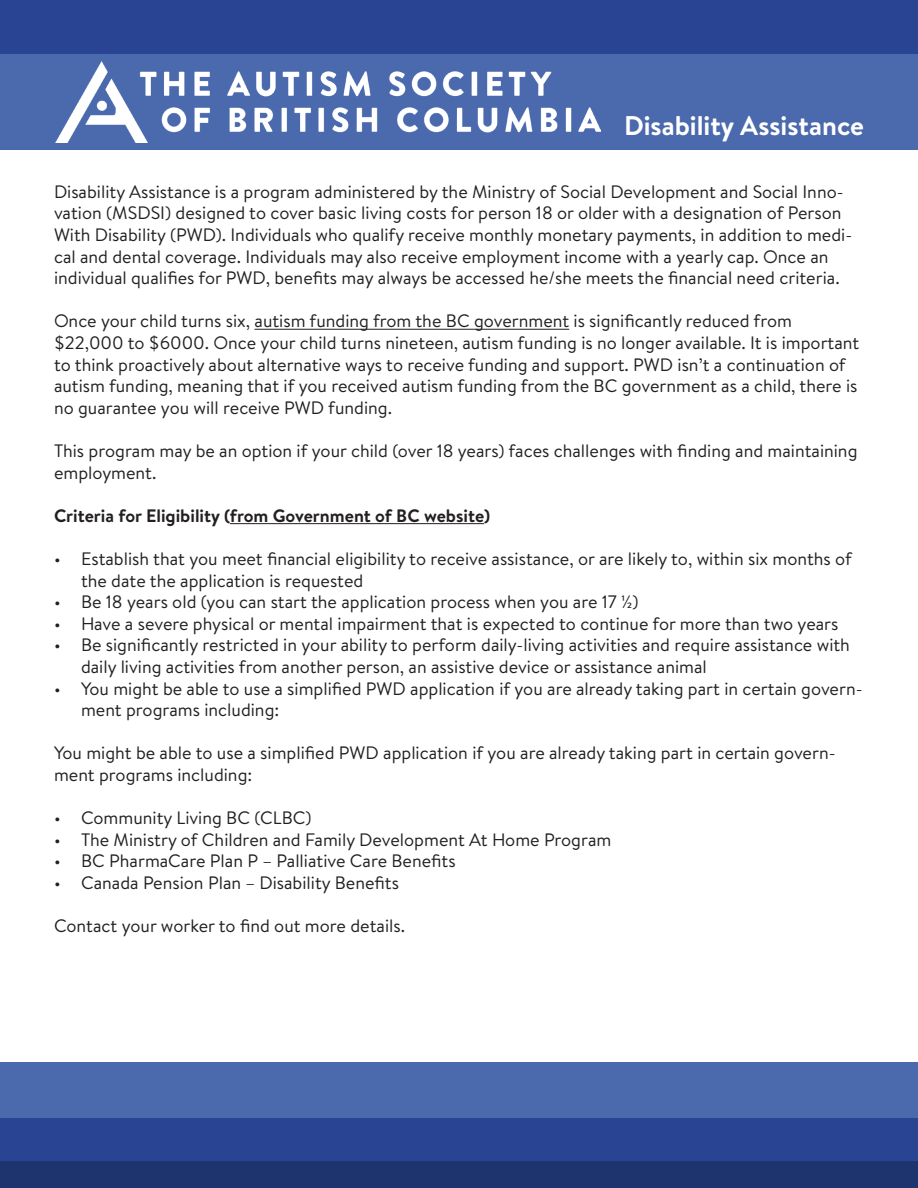
<style>
.page{position:relative;width:918px;height:1188px;background:#fff}
.page>*{position:absolute;margin:0;border:0;box-sizing:border-box;transform-origin:0 0}
.t1{font:700 27px "Brandon Text";color:#fff}
.t2{font:18px/21.6px "Brandon Text";color:#231f20}
.t3{font:700 18px "Brandon Text";color:#231f20}
</style>
<div class="page">
<div style="left:0;top:1161px;width:918px;height:27px;background:#1e346e"></div>
<div style="left:0;top:54px;width:918px;height:96px;background:#4b69ad"></div>
<div style="left:0;top:1118px;width:918px;height:43px;background:#284493"></div>
<div style="left:0;top:1062px;width:918px;height:56px;background:#4b69ad"></div>
<div style="left:0;top:0;width:918px;height:54px;background:#284493"></div>
<img style="left:56px;top:62px;width:544px;height:80px">
<hr style="left:255px;top:329px;width:314px;height:1px;background:#231f20">
<hr style="left:230px;top:523px;width:254px;height:1px;background:#231f20">
<p class="t1" style="left:624px;top:107px;width:241px">Disability Assistance</p>
<p class="t2" style="left:54px;top:180px;width:800px">Disability Assistance is a program administered by the Ministry of Social Development and Social Inno&shy;vation (MSDSI) designed to cover basic living costs for person 18 or older with a designation of Person With Disability (PWD). Individuals who qualify receive monthly monetary payments, in addition to medi&shy;cal and dental coverage. Individuals may also receive employment income with a yearly cap. Once an individual qualifies for PWD, benefits may always be accessed he/she meets the financial need criteria.</p>
<p class="t2" style="left:54px;top:310px;width:807px">Once your child turns six, autism funding from the BC government is significantly reduced from $22,000 to $6000. Once your child turns nineteen, autism funding is no longer available. It is important to think proactively about alternative ways to receive funding and support. PWD isn’t a continuation of autism funding, meaning that if you received autism funding from the BC government as a child, there is no guarantee you will receive PWD funding.</p>
<p class="t2" style="left:54px;top:439px;width:805px">This program may be an option if your child (over 18 years) faces challenges with finding and maintaining employment.</p>
<p class="t3" style="left:54px;top:503px;width:438px">Criteria for Eligibility (from Government of BC website)</p>
<p class="t2" style="left:81px;top:547px;width:772px;text-indent:-27px">• Establish that you meet financial eligibility to receive assistance, or are likely to, within six months of the date the application is requested</p>
<p class="t2" style="left:54px;top:591px;width:586px">• Be 18 years old (you can start the application process when you are 17 ½)</p>
<p class="t2" style="left:54px;top:612px;width:786px">• Have a severe physical or mental impairment that is expected to continue for more than two years</p>
<p class="t2" style="left:81px;top:634px;width:771px;text-indent:-27px">• Be significantly restricted in your ability to perform daily-living activities and require assistance with daily living activities from another person, an assistive device or assistance animal</p>
<p class="t2" style="left:81px;top:677px;width:783px;text-indent:-27px">• You might be able to use a simplified PWD application if you are already taking part in certain govern&shy;ment programs including:</p>
<p class="t2" style="left:54px;top:742px;width:783px">You might be able to use a simplified PWD application if you are already taking part in certain govern&shy;ment programs including:</p>
<p class="t2" style="left:54px;top:807px;width:259px">• Community Living BC (CLBC)</p>
<p class="t2" style="left:54px;top:828px;width:559px">• The Ministry of Children and Family Development At Home Program</p>
<p class="t2" style="left:54px;top:850px;width:403px">• BC PharmaCare Plan P – Palliative Care Benefits</p>
<p class="t2" style="left:54px;top:871px;width:347px">• Canada Pension Plan – Disability Benefits</p>
<p class="t2" style="left:54px;top:915px;width:353px">Contact your worker to find out more details.</p>
</div>
